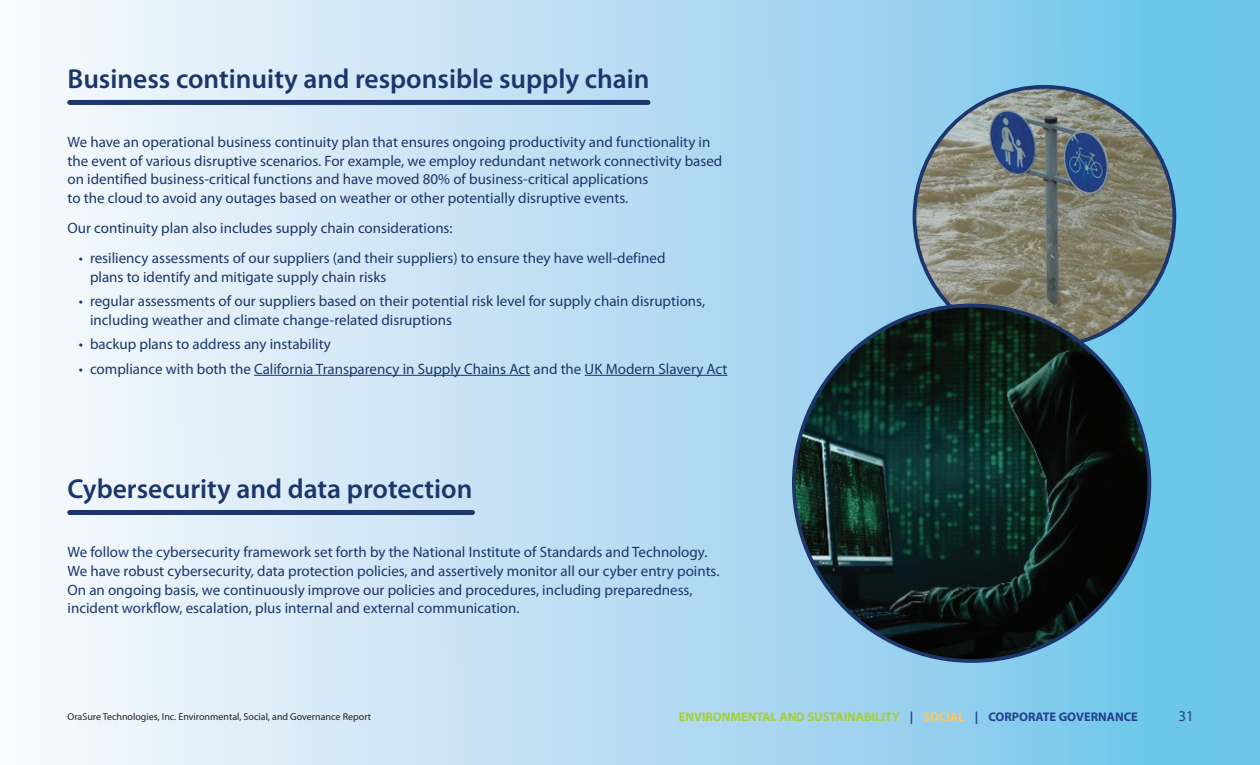
<style>
.page{position:relative;width:1260px;height:765px;background:#fff}
.page>*{position:absolute;margin:0;border:0;box-sizing:border-box;transform-origin:0 0}
.t1{font:600 27.5px "Myriad Pro";color:#1c366c}
.t2{font:15px/18.8px "Myriad Pro";color:#1c366c}
.t3{font:15px "Myriad Pro";color:#253f8e}
.t4{font:700 12.5px "Myriad Pro";color:#a6ce39}
.t5{font:10px "Myriad Pro";color:#231f20}
.s1{color:#253f8e}
.s2{color:#fec65f}
</style>
<div class="page">
<div style="left:0;top:0;width:1260px;height:765px;background:linear-gradient(to right,#fffafd,#69bfe7)"></div>
<div style="left:70px;top:100px;width:578px;height:5px;background:#1c366c"></div>
<div style="left:70px;top:510px;width:402px;height:5px;background:#1c366c"></div>
<hr style="left:254px;top:375px;width:276px;height:1px;background:#1c366c">
<hr style="left:585px;top:375px;width:143px;height:1px;background:#1c366c">
<img style="left:914px;top:87px;width:260px;height:260px;border-radius:130px">
<img style="left:794px;top:305px;width:355px;height:356px;border-radius:178px">
<h1 class="t1" style="left:68px;top:61px;width:584px">Business continuity and responsible supply chain</h1>
<p class="t2" style="left:68px;top:132px;width:656px">We have an operational business continuity plan that ensures ongoing productivity and functionality in the event of various disruptive scenarios. For example, we employ redundant network connectivity based on identified business-critical functions and have moved 80% of business-critical applications<br>to the cloud to avoid any outages based on weather or other potentially disruptive events.</p>
<p class="t2" style="left:68px;top:219px;width:387px">Our continuity plan also includes supply chain considerations:</p>
<p class="t2" style="left:90px;top:249px;width:577px;text-indent:-11px">• resiliency assessments of our suppliers (and their suppliers) to ensure they have well-defined plans to identify and mitigate supply chain risks</p>
<p class="t2" style="left:90px;top:292px;width:617px;text-indent:-11px">• regular assessments of our suppliers based on their potential risk level for supply chain disruptions, including weather and climate change-related disruptions</p>
<p class="t2" style="left:79px;top:335px;width:254px">• backup plans to address any instability</p>
<p class="t2" style="left:79px;top:359px;width:650px">• compliance with both the California Transparency in Supply Chains Act and the UK Modern Slavery Act</p>
<h1 class="t1" style="left:68px;top:471px;width:406px">Cybersecurity and data protection</h1>
<p class="t2" style="left:68px;top:542px;width:654px">We follow the cybersecurity framework set forth by the National Institute of Standards and Technology.<br>We have robust cybersecurity, data protection policies, and assertively monitor all our cyber entry points.<br>On an ongoing basis, we continuously improve our policies and procedures, including preparedness, incident workflow, escalation, plus internal and external communication.</p>
<p class="t5" style="left:68px;top:710px;width:305px">OraSure Technologies, Inc. Environmental, Social, and Governance Report</p>
<p class="t4" style="left:679px;top:708px;width:461px">ENVIRONMENTAL AND SUSTAINABILITY <span class="s1">|</span> <span class="s2">SOCIAL</span> <span class="s1">| CORPORATE GOVERNANCE</span></p>
<p class="t3" style="left:1178px;top:706px;width:17px">31</p>
</div>
